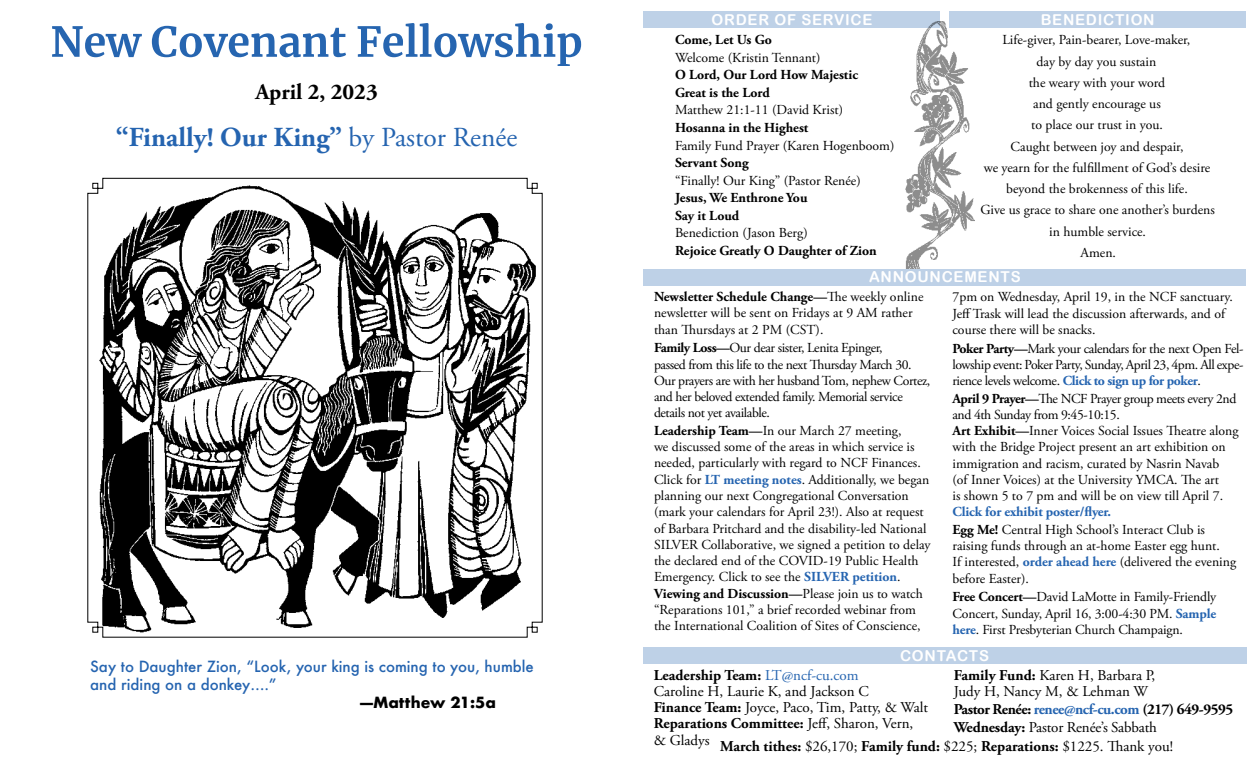
<style>
.page{position:relative;width:1260px;height:765px;background:#fff}
.page>*{position:absolute;margin:0;border:0;box-sizing:border-box;transform-origin:0 0}
.t1{font:700 27.5px "Adobe Garamond Pro";color:#2564b0}
.t2{font:700 22.5px "Adobe Garamond Pro";color:#000}
.t3{font:15px/16.2px "Adobe Garamond Pro";color:#000}
.t4{font:500 15px/18px "Futura";color:#2564b0}
.t5{font:700 15px/18px "Adobe Garamond Pro";letter-spacing:-.02em;color:#000}
.t6{font:700 15px "Adobe Garamond Pro";color:#000}
.t7{font:15px "Arial Rounded MT Bold";letter-spacing:.05em;color:#fff}
.t8{font:700 15px "Futura";color:#000}
.t9{font:13.75px/16.2px "Adobe Garamond Pro";color:#000}
.t10{font:13.75px/16.2px "Adobe Garamond Pro";letter-spacing:-.03em;color:#000}
.t11{font:700 13.75px/17.5px "Adobe Garamond Pro";color:#000}
.s1{font-weight:400}
.s2{font-weight:700}
.s3{font-weight:700;color:#2564b0}
.s4{color:#2564b0}
</style>
<div class="page">
<svg style="left:52px;top:23px;width:529px;height:43px"></svg>
<svg style="left:87px;top:178px;width:456px;height:460px"></svg>
<div style="left:643px;top:11px;width:298px;height:17px;background:#bed1e7"></div>
<div style="left:643px;top:269px;width:603px;height:16px;background:#bed1e7"></div>
<div style="left:949px;top:11px;width:297px;height:17px;background:#bed1e7"></div>
<div style="left:643px;top:648px;width:603px;height:16px;background:#bed1e7"></div>
<img style="left:905px;top:17px;width:70px;height:251px">
<h2 class="t2" style="left:256px;top:79px;width:124px">April 2, 2023</h2>
<h1 class="t1" style="left:116px;top:121px;width:403px">“Finally! Our King” <span class="s1">by Pastor Renée</span></h1>
<p class="t4" style="left:90px;top:657px;width:445px">Say to Daughter Zion, “Look, your king is coming to you, humble and riding on a donkey….”</p>
<p class="t8" style="left:360px;top:691px;width:137px">—Matthew 21:5a</p>
<p class="t7" style="left:712px;top:11px;width:162px">ORDER OF SERVICE</p>
<p class="t7" style="left:1041px;top:11px;width:115px">BENEDICTION</p>
<p class="t9" style="left:980px;top:30px;width:236px;line-height:21.2px;text-align:center">Life-giver, Pain-bearer, Love-maker,<br>day by day you sustain<br>the weary with your word<br>and gently encourage us<br>to place our trust in you.<br>Caught between joy and despair,<br>we yearn for the fulfillment of God’s desire beyond the brokenness of this life.<br>Give us grace to share one another’s burdens in humble service.<br>Amen.</p>
<p class="t7" style="left:869px;top:268px;width:153px">ANNOUNCEMENTS</p>
<p class="t11" style="left:675px;top:32px;width:98px">Come, Let Us Go</p>
<p class="t9" style="left:675px;top:50px;width:147px">Welcome (Kristin Tennant)</p>
<p class="t11" style="left:675px;top:67px;width:185px">O Lord, Our Lord How Majestic<br>Great is the Lord</p>
<p class="t9" style="left:675px;top:102px;width:170px">Matthew 21:1-11 (David Krist)</p>
<p class="t11" style="left:675px;top:119px;width:135px">Hosanna in the Highest</p>
<p class="t9" style="left:675px;top:138px;width:221px">Family Fund Prayer (Karen Hogenboom)</p>
<p class="t11" style="left:675px;top:154px;width:75px">Servant Song</p>
<p class="t9" style="left:675px;top:173px;width:187px">“Finally! Our King” (Pastor Renée)</p>
<p class="t11" style="left:675px;top:189px;width:134px">Jesus, We Enthrone You<br>Say it Loud</p>
<p class="t9" style="left:675px;top:225px;width:134px">Benediction (Jason Berg)</p>
<p class="t11" style="left:675px;top:242px;width:203px">Rejoice Greatly O Daughter of Zion</p>
<p class="t9" style="left:654px;top:289px;width:271px"><span class="s2">Newsletter Schedule Change—</span>The weekly online newsletter will be sent on Fridays at 9 AM rather than Thursdays at 2 PM (CST).</p>
<p class="t10" style="left:654px;top:340px;width:278px"><span class="s2">Family Loss—</span>Our dear sister, Lenita Epinger,<br>passed from this life to the next Thursday March 30.<br>Our prayers are with her husband Tom, nephew Cortez, and her beloved extended family. Memorial service details not yet available.</p>
<p class="t9" style="left:654px;top:423px;width:278px"><span class="s2">Leadership Team—</span>In our March 27 meeting,<br>we discussed some of the areas in which service is needed, particularly with regard to NCF Finances.<br>Click for <span class="s3">LT meeting notes</span>. Additionally, we began planning our next Congregational Conversation (mark your calendars for April 23!). Also at request of Barbara Pritchard and the disability-led National SILVER Collaborative, we signed a petition to delay the declared end of the COVID-19 Public Health Emergency. Click to see the <span class="s3">SILVER petition</span>.<br><span class="s2">Viewing and Discussion—</span>Please join us to watch “Reparations 101,” a brief recorded webinar from the International Coalition of Sites of Conscience,</p>
<p class="t9" style="left:952px;top:289px;width:282px">7pm on Wednesday, April 19, in the NCF sanctuary.<br>Jeff Trask will lead the discussion afterwards, and of course there will be snacks.</p>
<p class="t9" style="left:952px;top:341px;width:293px;text-align:justify"><span class="s2">Poker Party—</span>Mark your calendars for the next Open Fel&shy;lowship event: Poker Party, Sunday, April 23, 4pm. All expe&shy;rience levels welcome. <span class="s3">Click to sign up for poker</span>.</p>
<p class="t9" style="left:952px;top:391px;width:288px"><span class="s2">April 9 Prayer—</span>The NCF Prayer group meets every 2nd and 4th Sunday from 9:45-10:15.<br><span class="s2">Art Exhibit—</span>Inner Voices Social Issues Theatre along with the Bridge Project present an art exhibition on immigration and racism, curated by Nasrin Navab<br>(of Inner Voices) at the University YMCA. The art<br>is shown 5 to 7 pm and will be on view till April 7.</p>
<p class="t9" style="left:952px;top:504px;width:254px;line-height:17.5px"><span class="s3">Click for exhibit poster/flyer.<br></span><span class="s2">Egg Me!</span> Central High School’s Interact Club is</p>
<p class="t9" style="left:952px;top:538px;width:285px">raising funds through an at-home Easter egg hunt.<br>If interested, <span class="s3">order ahead here</span> (delivered the evening before Easter).</p>
<p class="t9" style="left:952px;top:589px;width:265px;text-align:justify"><span class="s2">Free Concert—</span>David LaMotte in Family-Friendly Concert, Sunday, April 16, 3:00-4:30 PM. <span class="s3">Sample here</span>. First Presbyterian Church Champaign.</p>
<p class="t7" style="left:900px;top:647px;width:90px">CONTACTS</p>
<p class="t3" style="left:654px;top:667px;width:276px"><span class="s2">Leadership Team:</span> <span class="s4">LT@ncf-cu.com<br></span>Caroline H, Laurie K, and Jackson C<br><span class="s2">Finance Team:</span> Joyce, Paco, Tim, Patty, &amp; Walt <span class="s2">Reparations Committee:</span> Jeff, Sharon, Vern, &amp; Gladys</p>
<p class="t3" style="left:954px;top:667px;width:203px"><span class="s2">Family Fund:</span> Karen H, Barbara P,<br>Judy H, Nancy M, &amp; Lehman W</p>
<p class="t5" style="left:954px;top:700px;width:281px">Pastor Renée: <span class="s4">renee@ncf-cu.com</span> (217) 649-9595<br>Wednesday: <span class="s1">Pastor Renée’s Sabbath</span></p>
<p class="t6" style="left:720px;top:737px;width:454px">March tithes: <span class="s1">$26,170;</span> Family fund: <span class="s1">$225;</span> Reparations: <span class="s1">$1225. Thank you!</span></p>
</div>
